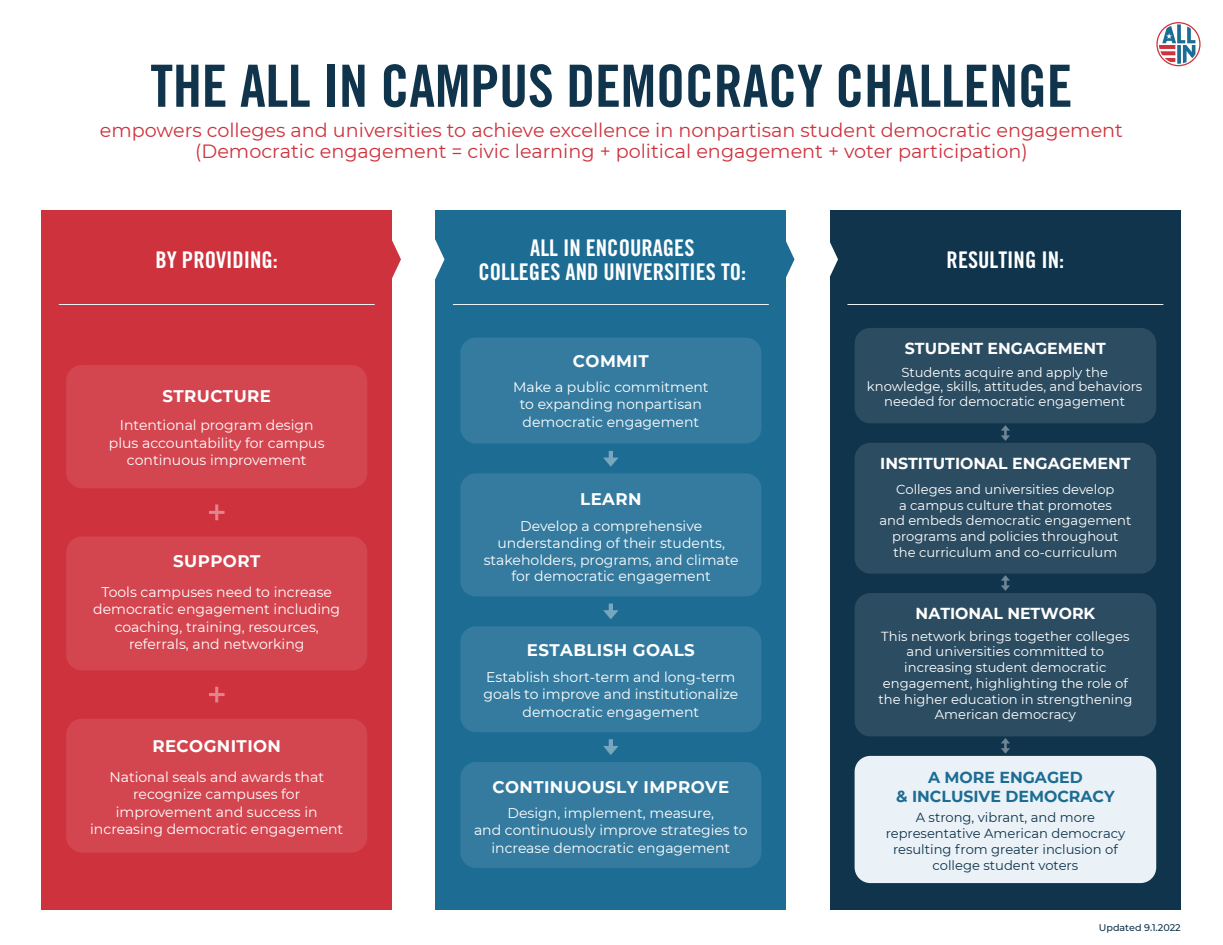
<style>
.page{position:relative;width:1223px;height:945px;background:#fff}
.page>*{position:absolute;margin:0;border:0;box-sizing:border-box;transform-origin:0 0}
.t1{font:58.27px "Trade Gothic LT Pro Bd Cn 20";letter-spacing:-.005em;color:#0f344c}
.t2{font:23.01px/24.5px "Trade Gothic LT Pro Bd Cn 20";color:#fff;text-align:center}
.t3{font:19.16px/21px "Montserrat";color:#ce323d;text-align:center}
.t4{font:700 16.8px "Montserrat";letter-spacing:.025em;color:#fff}
.t5{font:700 15.92px "Montserrat";color:#fff}
.t6{font:700 15.92px/18.4px "Montserrat";color:#1d6c94;text-align:center}
.t7{font:14px/17.5px "Montserrat";color:#fff;text-align:center}
.t8{font:13.12px/15.8px "Montserrat";color:#fff;text-align:center}
.t9{font:13.12px/15.8px "Montserrat";color:#0f344c;text-align:center}
.t10{font:500 9.62px "Montserrat";color:#0f344c}
</style>
<div class="page">
<div style="left:435px;top:211px;width:351px;height:699px;background:#1d6c94"></div>
<svg style="left:435px;top:239px;width:10px;height:41px"></svg>
<svg style="left:786px;top:241px;width:8px;height:36px"></svg>
<div style="left:460px;top:338px;width:301px;height:105px;background:#347b9f;border-radius:16px"></div>
<div style="left:460px;top:626px;width:301px;height:106px;background:#347b9f;border-radius:16px"></div>
<div style="left:460px;top:762px;width:301px;height:106px;background:#347b9f;border-radius:16px"></div>
<div style="left:460px;top:473px;width:301px;height:123px;background:#347b9f;border-radius:16px"></div>
<div style="left:830px;top:211px;width:351px;height:699px;background:#0f344c"></div>
<div style="left:41px;top:211px;width:351px;height:699px;background:#ce323d"></div>
<svg style="left:1156px;top:22px;width:45px;height:44px"></svg>
<hr style="left:59px;top:304px;width:315px;height:1px;background:#ebf2f7">
<hr style="left:453px;top:304px;width:315px;height:1px;background:#ebf2f7">
<hr style="left:848px;top:304px;width:315px;height:1px;background:#ebf2f7">
<svg style="left:392px;top:240px;width:9px;height:39px"></svg>
<svg style="left:830px;top:242px;width:8px;height:35px"></svg>
<div style="left:66px;top:365px;width:301px;height:123px;background:#d34650;border-radius:16px"></div>
<div style="left:66px;top:537px;width:301px;height:133px;background:#d34650;border-radius:16px"></div>
<div style="left:66px;top:719px;width:301px;height:134px;background:#d34650;border-radius:16px"></div>
<div style="left:855px;top:328px;width:301px;height:95px;background:#2c4c61;border-radius:16px"></div>
<div style="left:855px;top:756px;width:301px;height:127px;background:#ebf2f7;border-radius:16px"></div>
<div style="left:855px;top:443px;width:301px;height:131px;background:#2c4c61;border-radius:16px"></div>
<div style="left:855px;top:593px;width:301px;height:143px;background:#2c4c61;border-radius:16px"></div>
<svg style="left:209px;top:505px;width:16px;height:15px"></svg>
<svg style="left:209px;top:687px;width:16px;height:15px"></svg>
<svg style="left:603px;top:739px;width:16px;height:16px"></svg>
<svg style="left:603px;top:604px;width:16px;height:15px"></svg>
<svg style="left:603px;top:451px;width:16px;height:16px"></svg>
<svg style="left:1001px;top:425px;width:9px;height:16px"></svg>
<svg style="left:1001px;top:575px;width:9px;height:16px"></svg>
<svg style="left:1001px;top:738px;width:9px;height:16px"></svg>
<h1 class="t1" style="left:150px;top:51px;width:924px">THE ALL IN CAMPUS DEMOCRACY CHALLENGE</h1>
<h3 class="t3" style="left:100px;top:119px;width:1025px">empowers colleges and universities to achieve excellence in nonpartisan student democratic engagement (Democratic engagement = civic learning + political engagement + voter participation)</h3>
<h2 class="t2" style="left:155px;top:247px;width:124px">BY PROVIDING:</h2>
<h2 class="t2" style="left:478px;top:235px;width:269px">ALL IN ENCOURAGES<br>COLLEGES AND UNIVERSITIES TO:</h2>
<h2 class="t2" style="left:947px;top:247px;width:119px">RESULTING IN:</h2>
<p class="t4" style="left:163px;top:384px;width:110px">STRUCTURE</p>
<p class="t7" style="left:109px;top:416px;width:217px">Intentional program design plus accountability for campus continuous improvement</p>
<p class="t4" style="left:173px;top:549px;width:89px">SUPPORT</p>
<p class="t7" style="left:93px;top:583px;width:248px">Tools campuses need to increase democratic engagement including coaching, training, resources, referrals, and networking</p>
<p class="t4" style="left:152px;top:734px;width:130px">RECOGNITION</p>
<p class="t7" style="left:90px;top:767px;width:255px">National seals and awards that recognize campuses for improvement and success in increasing democratic engagement</p>
<p class="t4" style="left:573px;top:349px;width:77px">COMMIT</p>
<p class="t7" style="left:513px;top:378px;width:197px">Make a public commitment to expanding nonpartisan democratic engagement</p>
<p class="t4" style="left:580px;top:487px;width:63px">LEARN</p>
<p class="t7" style="left:484px;top:518px;width:257px;line-height:16.6px">Develop a comprehensive understanding of their students, stakeholders, programs, and climate for democratic engagement</p>
<p class="t4" style="left:527px;top:638px;width:169px">ESTABLISH GOALS</p>
<p class="t7" style="left:483px;top:668px;width:256px">Establish short-term and long-term goals to improve and institutionalize democratic engagement</p>
<p class="t4" style="left:492px;top:775px;width:238px">CONTINUOUSLY IMPROVE</p>
<p class="t7" style="left:474px;top:804px;width:275px">Design, implement, measure,<br>and continuously improve strategies to increase democratic engagement</p>
<p class="t5" style="left:905px;top:337px;width:202px">STUDENT ENGAGEMENT</p>
<p class="t8" style="left:867px;top:364px;width:277px;line-height:14.9px">Students acquire and apply the knowledge, skills, attitudes, and behaviors needed for democratic engagement</p>
<p class="t5" style="left:880px;top:452px;width:252px">INSTITUTIONAL ENGAGEMENT</p>
<p class="t8" style="left:879px;top:481px;width:254px">Colleges and universities develop<br>a campus culture that promotes<br>and embeds democratic engagement programs and policies throughout<br>the curriculum and co-curriculum</p>
<p class="t5" style="left:916px;top:602px;width:181px">NATIONAL NETWORK</p>
<p class="t8" style="left:878px;top:628px;width:255px">This network brings together colleges and universities committed to increasing student democratic engagement, highlighting the role of the higher education in strengthening American democracy</p>
<p class="t6" style="left:896px;top:768px;width:220px">A MORE ENGAGED<br>&amp; INCLUSIVE DEMOCRACY</p>
<p class="t9" style="left:886px;top:809px;width:241px">A strong, vibrant, and more representative American democracy resulting from greater inclusion of college student voters</p>
<p class="t10" style="left:1099px;top:921px;width:84px">Updated 9.1.2022</p>
</div>
